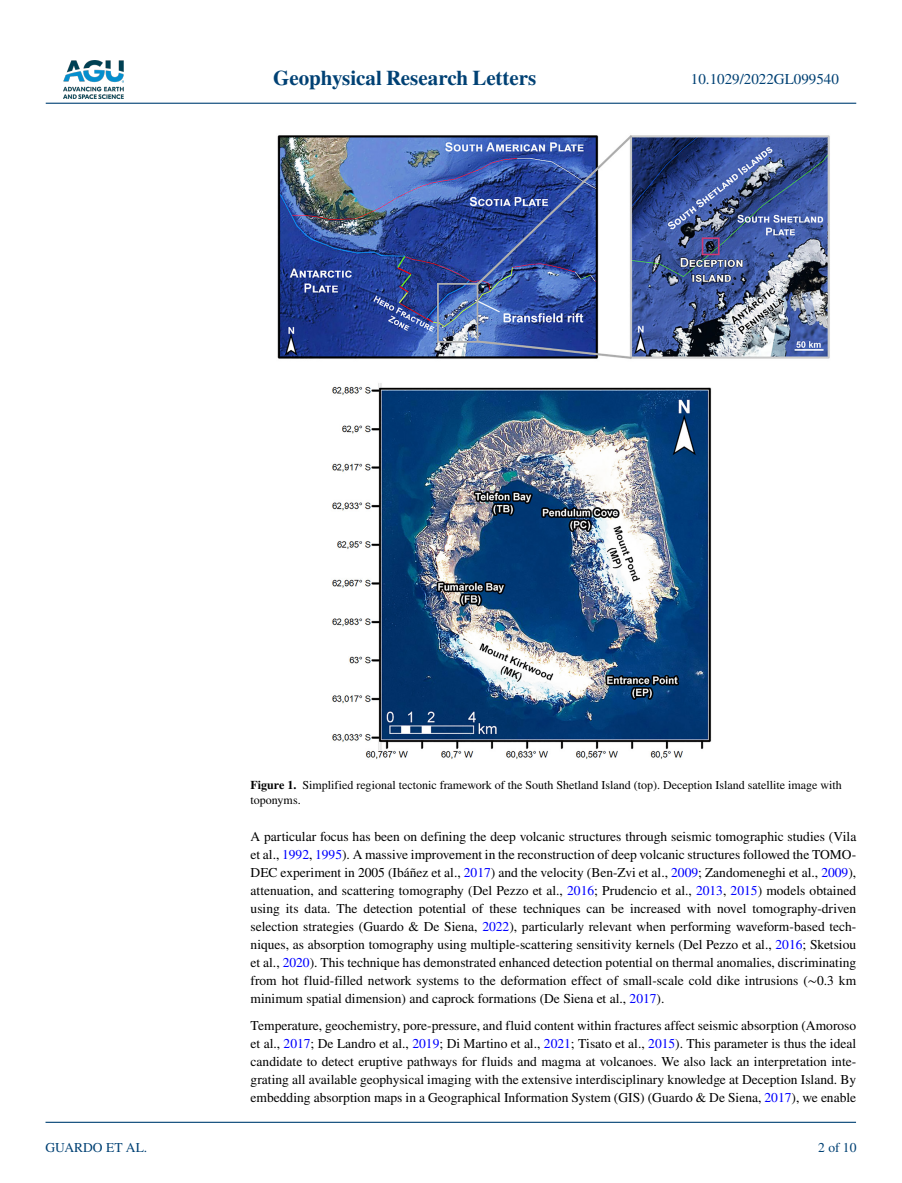
<style>
.page{position:relative;width:902px;height:1183px;background:#fff}
.page>*{position:absolute;margin:0;border:0;box-sizing:border-box;transform-origin:0 0}
.t1{font:700 21px "STIX";color:#004174}
.t2{font:15px "STIX";color:#004174}
.t3{font:13.5px/18px "STIX";color:#000;text-align:justify}
.t4{font:13.5px "STIX";color:#004174}
.t5{font:12px/15px "STIX";color:#000}
.s1{font-weight:700}
.s2{color:#00f}
</style>
<div class="page">
<img style="left:63px;top:60px;width:60px;height:39px">
<hr style="left:46px;top:103px;width:810px;height:1px;background:#004174">
<hr style="left:45px;top:1121px;width:810px;height:1px;background:#004174">
<img style="left:277px;top:135px;width:553px;height:624px">
<h1 class="t1" style="left:273px;top:66px;width:265px">Geophysical Research Letters</h1>
<p class="t2" style="left:691px;top:69px;width:149px">10.1029/2022GL099540</p>
<p class="t4" style="left:45px;top:1138px;width:103px">GUARDO ET AL.</p>
<p class="t5" style="left:250px;top:777px;width:592px"><span class="s1">Figure 1.</span> Simplified regional tectonic framework of the South Shetland Island (top). Deception Island satellite image with toponyms.</p>
<p class="t3" style="left:250px;top:828px;width:607px">A particular focus has been on defining the deep volcanic structures through seismic tomographic studies (Vila et al., <span class="s2">1992</span>, <span class="s2">1995</span>). A massive improvement in the reconstruction of deep volcanic structures followed the TOMO-DEC experiment in 2005 (Ibáñez et al., <span class="s2">2017</span>) and the velocity (Ben-Zvi et al., <span class="s2">2009</span>; Zandomeneghi et al., <span class="s2">2009</span>), attenuation, and scattering tomography (Del Pezzo et al., <span class="s2">2016</span>; Prudencio et al., <span class="s2">2013</span>, <span class="s2">2015</span>) models obtained using its data. The detection potential of these techniques can be increased with novel tomography-driven selection strategies (Guardo &amp; De Siena, <span class="s2">2022</span>), particularly relevant when performing waveform-based tech&shy;niques, as absorption tomography using multiple-scattering sensitivity kernels (Del Pezzo et al., <span class="s2">2016</span>; Sketsiou et al., <span class="s2">2020</span>). This technique has demonstrated enhanced detection potential on thermal anomalies, discriminating from hot fluid-filled network systems to the deformation effect of small-scale cold dike intrusions (∼0.3 km minimum spatial dimension) and caprock formations (De Siena et al., <span class="s2">2017</span>).</p>
<p class="t3" style="left:250px;top:1017px;width:607px">Temperature, geochemistry, pore-pressure, and fluid content within fractures affect seismic absorption (Amoroso et al., <span class="s2">2017</span>; De Landro et al., <span class="s2">2019</span>; Di Martino et al., <span class="s2">2021</span>; Tisato et al., <span class="s2">2015</span>). This parameter is thus the ideal candidate to detect eruptive pathways for fluids and magma at volcanoes. We also lack an interpretation inte&shy;grating all available geophysical imaging with the extensive interdisciplinary knowledge at Deception Island. By embedding absorption maps in a Geographical Information System (GIS) (Guardo &amp; De Siena, <span class="s2">2017</span>), we enable</p>
<p class="t4" style="left:818px;top:1138px;width:40px">2 of 10</p>
</div>
